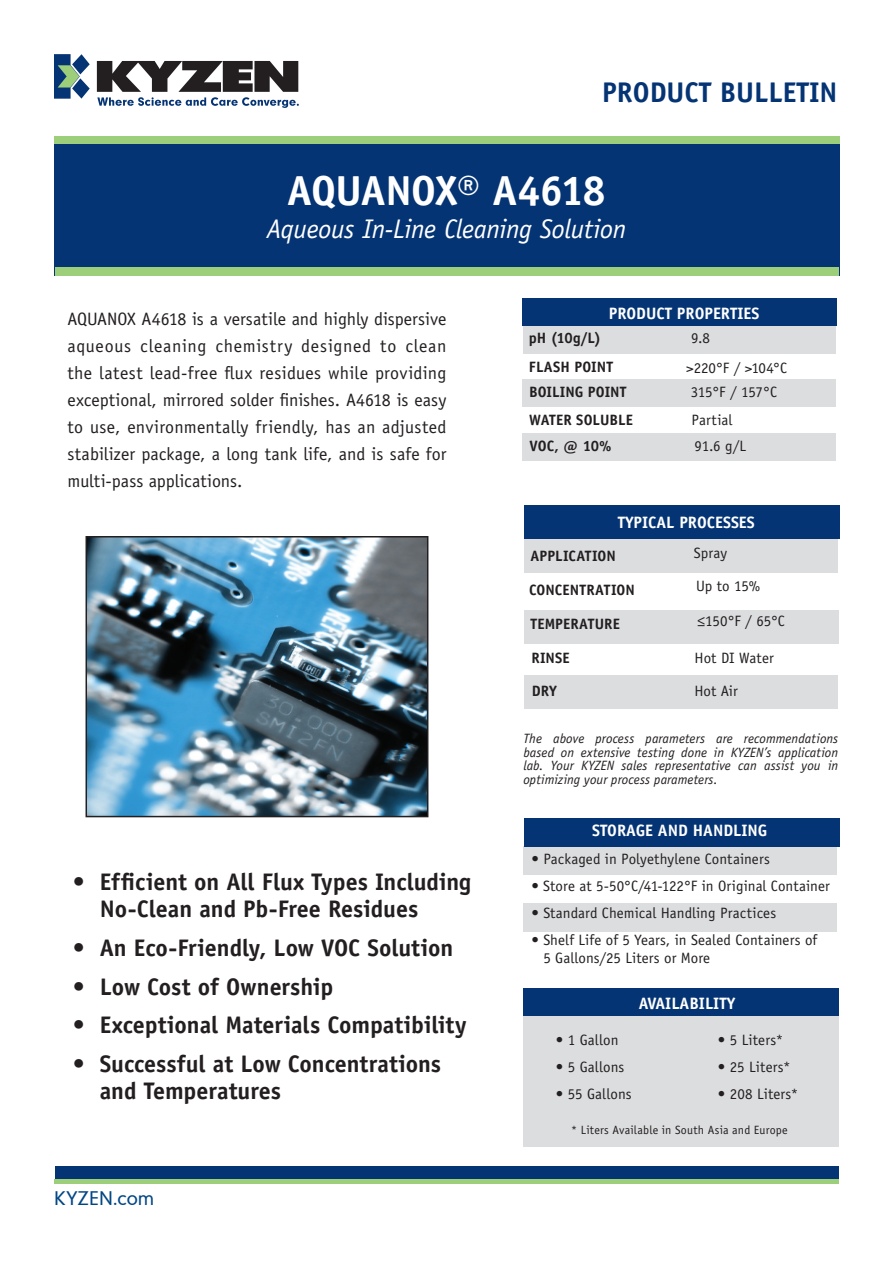
<style>
.page{position:relative;width:893px;height:1263px;background:#fff}
.page>*{position:absolute;margin:0;border:0;box-sizing:border-box;transform-origin:0 0}
.t1{font:700 42px "Officina Sans Std";letter-spacing:-.015em;color:#fff}
.t2{font:700 28.5px "Officina Sans Std";color:#053474}
.t3{font:italic 27px "Officina Sans Std";letter-spacing:-.01em;color:#fff}
.t4{font:700 24px/27px "Officina Sans Std";letter-spacing:-.005em;color:#231f20}
.t5{font:18px/27px "Officina Sans Std";color:#231f20;text-align:justify}
.t6{font:18px "Geometric 706 BT Medium B";letter-spacing:-.005em;color:#004684}
.t7{font:700 16.5px "Officina Sans Std";color:#fff}
.t8{font:15px/18px "Officina Sans Std";letter-spacing:.005em;color:#231f20}
.t9{font:700 15px/24.9px "Officina Sans Std";letter-spacing:.005em;color:#231f20}
.t10{font:italic 13.5px/13.5px "Officina Sans Std";letter-spacing:.005em;color:#231f20;text-align:justify}
.t11{font:12px "Officina Sans Std";letter-spacing:.015em;color:#231f20}
.s1{font-weight:700}
</style>
<div class="page">
<div style="left:54px;top:136px;width:785px;height:140px;background:#053474"></div>
<div style="left:56px;top:267px;width:782px;height:9px;background:#9dcf7b"></div>
<div style="left:524px;top:847px;width:313px;height:28px;background:#dcdddf"></div>
<div style="left:524px;top:903px;width:313px;height:28px;background:#dcdddf"></div>
<div style="left:524px;top:819px;width:315px;height:28px;background:#053474"></div>
<div style="left:54px;top:136px;width:785px;height:8px;background:#9dcf7b"></div>
<svg style="left:54px;top:54px;width:36px;height:45px"></svg>
<svg style="left:97px;top:61px;width:202px;height:47px"></svg>
<div style="left:523px;top:326px;width:313px;height:27px;background:#dcdddf"></div>
<div style="left:522px;top:380px;width:314px;height:27px;background:#dcdddf"></div>
<div style="left:522px;top:434px;width:314px;height:27px;background:#dcdddf"></div>
<div style="left:522px;top:299px;width:315px;height:27px;background:#053474"></div>
<div style="left:524px;top:539px;width:314px;height:33px;background:#dcdddf"></div>
<div style="left:524px;top:610px;width:315px;height:33px;background:#dcdddf"></div>
<div style="left:524px;top:675px;width:314px;height:34px;background:#dcdddf"></div>
<div style="left:524px;top:505px;width:316px;height:34px;background:#053474"></div>
<img style="left:89px;top:539px;width:336px;height:275px">
<div style="left:86px;top:536px;width:342px;height:281px;border:2px solid #231f20"></div>
<div style="left:523px;top:1016px;width:316px;height:131px;background:#dcdddf"></div>
<div style="left:523px;top:989px;width:316px;height:27px;background:#053474"></div>
<div style="left:56px;top:1166px;width:783px;height:14px;background:#053474"></div>
<div style="left:54px;top:1179px;width:784px;height:5px;background:#9dcf7b"></div>
<h2 class="t2" style="left:602px;top:74px;width:237px">PRODUCT BULLETIN</h2>
<h1 class="t1" style="left:287px;top:164px;width:320px">AQUANOX® A4618</h1>
<h3 class="t3" style="left:267px;top:213px;width:361px">Aqueous In-Line Cleaning Solution</h3>
<p class="t5" style="left:68px;top:306px;width:381px">AQUANOX A4618 is a versatile and highly dispersive aqueous cleaning chemistry designed to clean the latest lead-free flux residues while providing exceptional, mirrored solder finishes. A4618 is easy to use, environmentally friendly, has an adjusted stabilizer package, a long tank life, and is safe for multi-pass applications.</p>
<h3 class="t4" style="left:100px;top:868px;width:373px;text-indent:-27px">• Efficient on All Flux Types Including<br>No-Clean and Pb-Free Residues</h3>
<h3 class="t4" style="left:73px;top:934px;width:382px">• An Eco-Friendly, Low VOC Solution</h3>
<h3 class="t4" style="left:73px;top:972px;width:262px">• Low Cost of Ownership</h3>
<h3 class="t4" style="left:73px;top:1011px;width:395px">• Exceptional Materials Compatibility</h3>
<h3 class="t4" style="left:100px;top:1050px;width:343px;text-indent:-27px">• Successful at Low Concentrations and Temperatures</h3>
<p class="t6" style="left:54px;top:1186px;width:102px">KYZEN.com</p>
<p class="t7" style="left:609px;top:303px;width:152px">PRODUCT PROPERTIES</p>
<p class="t9" style="left:529px;top:325px;width:74px">pH (10g/L)</p>
<p class="t8" style="left:691px;top:329px;width:20px">9.8</p>
<p class="t9" style="left:529px;top:355px;width:99px">FLASH POINT<br>BOILING POINT</p>
<p class="t8" style="left:686px;top:359px;width:102px">&gt;220°F / &gt;104°C</p>
<p class="t8" style="left:691px;top:383px;width:88px">315°F / 157°C</p>
<p class="t9" style="left:529px;top:407px;width:105px">WATER SOLUBLE</p>
<p class="t8" style="left:691px;top:411px;width:42px">Partial</p>
<p class="t9" style="left:529px;top:434px;width:84px">VOC, @ 10%</p>
<p class="t8" style="left:694px;top:437px;width:53px">91.6 g/L</p>
<p class="t7" style="left:618px;top:512px;width:139px">TYPICAL PROCESSES</p>
<p class="t9" style="left:531px;top:543px;width:87px">APPLICATION</p>
<p class="t8" style="left:694px;top:544px;width:35px">Spray</p>
<p class="t9" style="left:529px;top:578px;width:107px">CONCENTRATION</p>
<p class="t9" style="left:530px;top:611px;width:91px">TEMPERATURE</p>
<p class="t9" style="left:531px;top:645px;width:40px">RINSE</p>
<p class="t8" style="left:694px;top:649px;width:81px">Hot DI Water</p>
<p class="t9" style="left:532px;top:678px;width:27px">DRY</p>
<p class="t8" style="left:694px;top:681px;width:45px">Hot Air</p>
<p class="t8" style="left:696px;top:576px;width:66px">Up to 15%</p>
<p class="t8" style="left:697px;top:611px;width:89px"><span class="s1">≤</span>150°F / 65°C</p>
<p class="t10" style="left:523px;top:732px;width:316px">The above process parameters are recommendations based on extensive testing done in KYZEN’s application lab. Your KYZEN sales representative can assist you in optimizing your process parameters.</p>
<p class="t7" style="left:592px;top:820px;width:177px">STORAGE AND HANDLING</p>
<p class="t8" style="left:531px;top:850px;width:240px">• Packaged in Polyethylene Containers</p>
<p class="t8" style="left:531px;top:877px;width:300px">• Store at 5-50°C/41-122°F in Original Container</p>
<p class="t8" style="left:531px;top:904px;width:246px">• Standard Chemical Handling Practices</p>
<p class="t8" style="left:543px;top:931px;width:275px;text-indent:-12px">• Shelf Life of 5 Years, in Sealed Containers of<br>5 Gallons/25 Liters or More</p>
<p class="t7" style="left:639px;top:993px;width:98px">AVAILABILITY</p>
<p class="t8" style="left:556px;top:1031px;width:64px">• 1 Gallon</p>
<p class="t8" style="left:718px;top:1031px;width:67px">• 5 Liters*</p>
<p class="t8" style="left:556px;top:1058px;width:70px">• 5 Gallons</p>
<p class="t8" style="left:718px;top:1058px;width:74px">• 25 Liters*</p>
<p class="t8" style="left:556px;top:1085px;width:77px">• 55 Gallons</p>
<p class="t8" style="left:718px;top:1085px;width:82px">• 208 Liters*</p>
<p class="t11" style="left:571px;top:1122px;width:218px">* Liters Available in South Asia and Europe</p>
</div>
